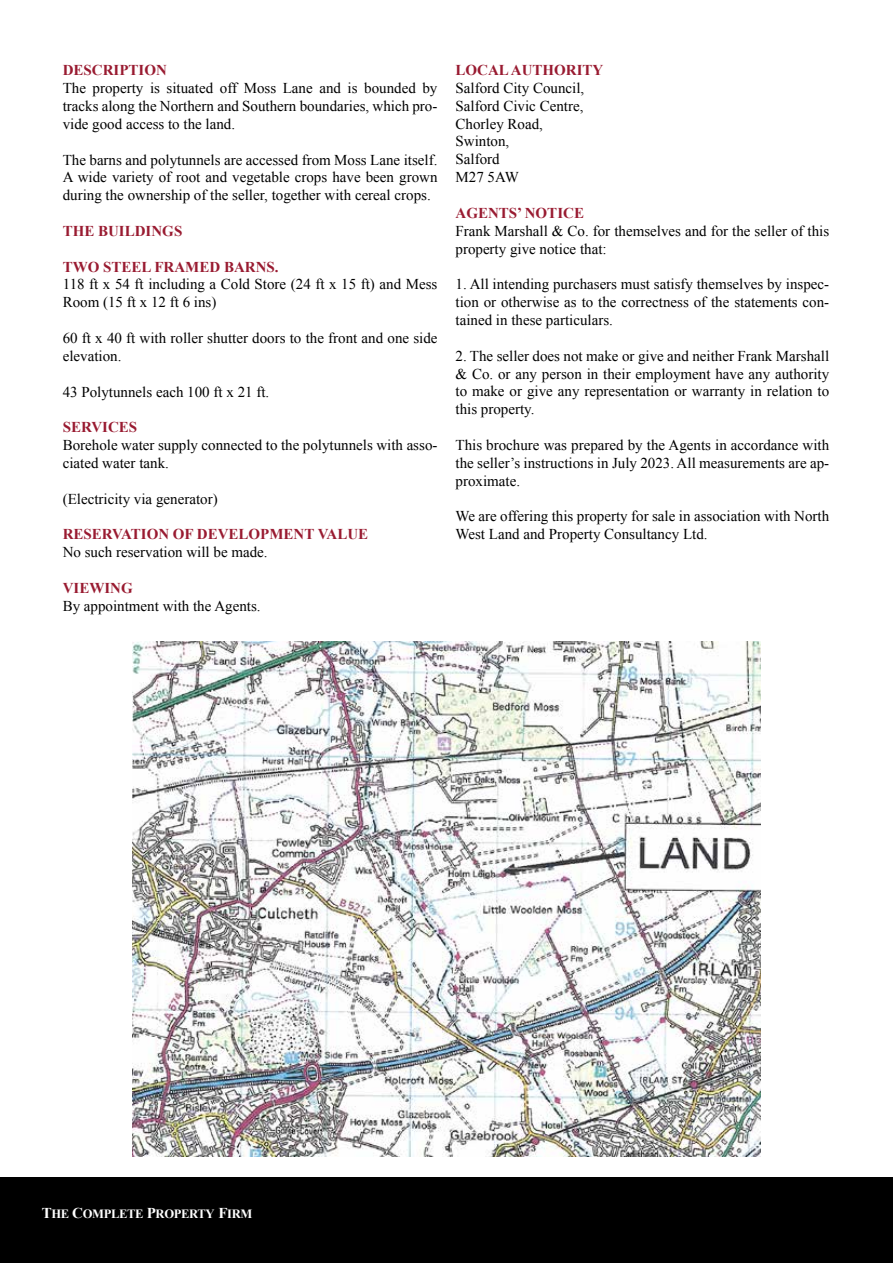
<style>
.page{position:relative;width:893px;height:1263px;background:#fff}
.page>*{position:absolute;margin:0;border:0;box-sizing:border-box;transform-origin:0 0}
.t1{font:15px/17.9px "Times New Roman";color:#000}
.t2{font:700 15px "Times New Roman";color:#991b31}
.t3{font:700 12.6px "Times New Roman";letter-spacing:-.03em;color:#fff}
.s1{font-size:15px}
</style>
<div class="page">
<div style="left:0;top:1178px;width:893px;height:85px;background:#000"></div>
<img style="left:133px;top:641px;width:627px;height:515px">
<p class="t2" style="left:63px;top:60px;width:106px">DESCRIPTION</p>
<p class="t1" style="left:63px;top:79px;width:376px;text-align:justify">The property is situated off Moss Lane and is bounded by tracks along the Northern and Southern boundaries, which pro&shy;vide good access to the land.</p>
<p class="t1" style="left:63px;top:150px;width:376px;text-align:justify">The barns and polytunnels are accessed from Moss Lane itself.<br>A wide variety of root and vegetable crops have been grown during the ownership of the seller, together with cereal crops.</p>
<p class="t2" style="left:63px;top:221px;width:121px">THE BUILDINGS</p>
<p class="t2" style="left:63px;top:256px;width:217px">TWO STEEL FRAMED BARNS.</p>
<p class="t1" style="left:63px;top:275px;width:376px">118 ft x 54 ft including a Cold Store (24 ft x 15 ft) and Mess<br>Room (15 ft x 12 ft 6 ins)</p>
<p class="t1" style="left:63px;top:329px;width:376px">60 ft x 40 ft with roller shutter doors to the front and one side elevation.</p>
<p class="t1" style="left:63px;top:382px;width:208px">43 Polytunnels each 100 ft x 21 ft.</p>
<p class="t2" style="left:63px;top:417px;width:76px">SERVICES</p>
<p class="t1" style="left:63px;top:436px;width:376px">Borehole water supply connected to the polytunnels with asso&shy;ciated water tank.</p>
<p class="t1" style="left:63px;top:489px;width:156px">(Electricity via generator)</p>
<p class="t2" style="left:63px;top:524px;width:307px">RESERVATION OF DEVELOPMENT VALUE</p>
<p class="t1" style="left:63px;top:543px;width:206px">No such reservation will be made.</p>
<p class="t2" style="left:63px;top:578px;width:72px">VIEWING</p>
<p class="t1" style="left:63px;top:597px;width:199px">By appointment with the Agents.</p>
<p class="t2" style="left:455px;top:60px;width:149px">LOCAL AUTHORITY</p>
<p class="t1" style="left:455px;top:79px;width:130px">Salford City Council,<br>Salford Civic Centre,<br>Chorley Road,<br>Swinton,<br>Salford<br>M27 5AW</p>
<p class="t2" style="left:455px;top:202px;width:130px">AGENTS’ NOTICE</p>
<p class="t1" style="left:455px;top:221px;width:375px">Frank Marshall &amp; Co. for themselves and for the seller of this property give notice that:</p>
<p class="t1" style="left:455px;top:275px;width:375px;text-align:justify">1. All intending purchasers must satisfy themselves by inspec&shy;tion or otherwise as to the correctness of the statements con&shy;tained in these particulars.</p>
<p class="t1" style="left:455px;top:346px;width:375px;text-align:justify">2. The seller does not make or give and neither Frank Marshall &amp; Co. or any person in their employment have any authority to make or give any representation or warranty in relation to this property.</p>
<p class="t1" style="left:455px;top:436px;width:375px;text-align:justify">This brochure was prepared by the Agents in accordance with the seller’s instructions in July 2023. All measurements are ap&shy;proximate.</p>
<p class="t1" style="left:455px;top:507px;width:375px">We are offering this property for sale in association with North<br>West Land and Property Consultancy Ltd.</p>
<p class="t3" style="left:42px;top:1205px;width:212px"><span class="s1">T</span>HE <span class="s1">C</span>OMPLETE <span class="s1">P</span>ROPERTY <span class="s1">F</span>IRM</p>
</div>
